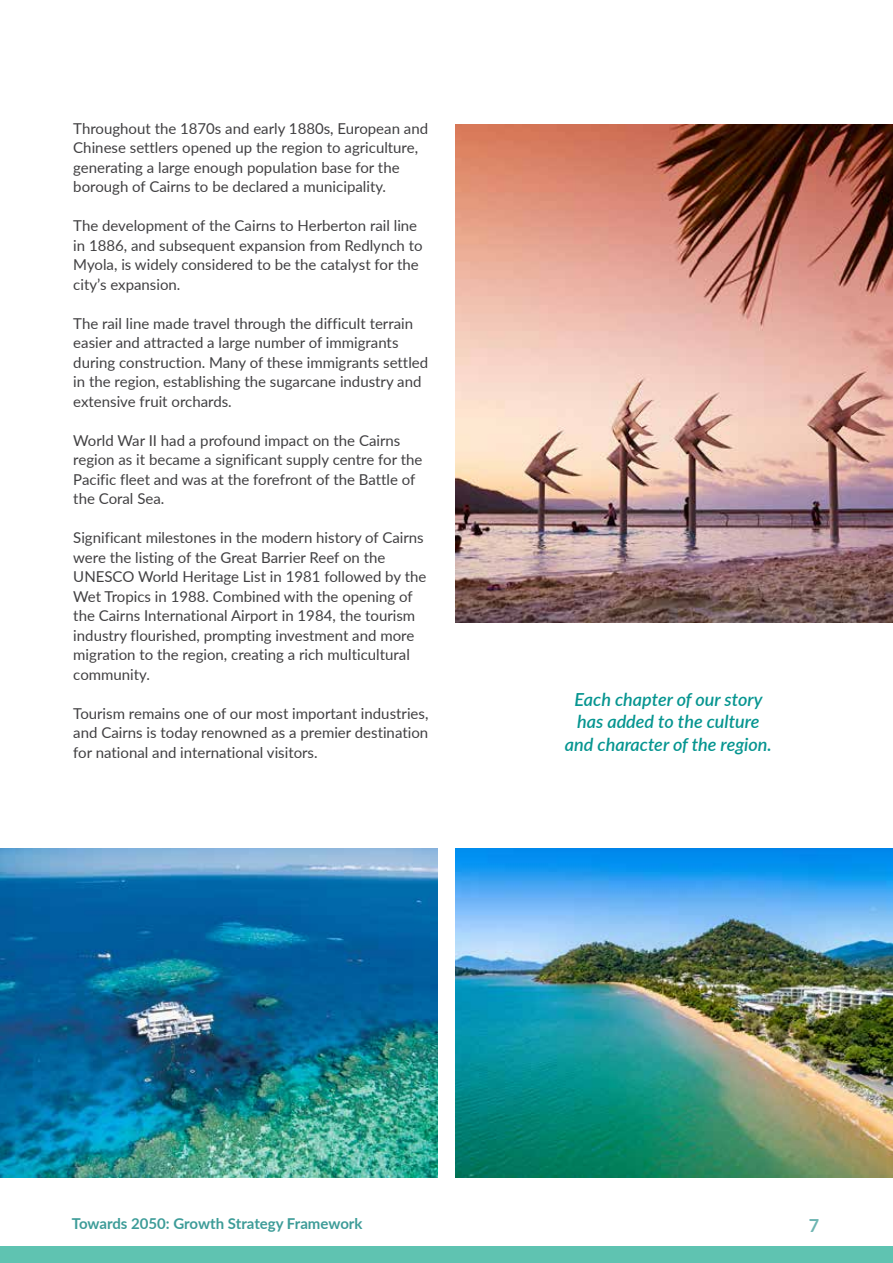
<style>
.page{position:relative;width:893px;height:1263px;background:#fff}
.page>*{position:absolute;margin:0;border:0;box-sizing:border-box;transform-origin:0 0}
.t1{font:italic 600 18px/22.5px "Lato";color:#069590;text-align:center}
.t2{font:700 18px "Lato";color:#3d9c98}
.t3{font:15px/19.5px "Lato";color:#414042}
.t4{font:700 15px "Lato";letter-spacing:-.005em;color:#3d9c98}
</style>
<div class="page">
<div style="left:0;top:1246px;width:893px;height:17px;background:#5fc3b1"></div>
<img style="left:0;top:848px;width:437px;height:330px">
<img style="left:455px;top:848px;width:438px;height:330px">
<img style="left:455px;top:125px;width:438px;height:497px">
<p class="t3" style="left:73px;top:118px;width:356px">Throughout the 1870s and early 1880s, European and Chinese settlers opened up the region to agriculture, generating a large enough population base for the borough of Cairns to be declared a municipality.</p>
<p class="t3" style="left:73px;top:215px;width:351px">The development of the Cairns to Herberton rail line in 1886, and subsequent expansion from Redlynch to Myola, is widely considered to be the catalyst for the city’s expansion.</p>
<p class="t3" style="left:73px;top:313px;width:356px">The rail line made travel through the difficult terrain easier and attracted a large number of immigrants during construction. Many of these immigrants settled in the region, establishing the sugarcane industry and extensive fruit orchards.</p>
<p class="t3" style="left:73px;top:430px;width:351px">World War II had a profound impact on the Cairns region as it became a significant supply centre for the Pacific fleet and was at the forefront of the Battle of the Coral Sea.</p>
<p class="t3" style="left:73px;top:527px;width:354px">Significant milestones in the modern history of Cairns were the listing of the Great Barrier Reef on the UNESCO World Heritage List in 1981 followed by the Wet Tropics in 1988. Combined with the opening of the Cairns International Airport in 1984, the tourism industry flourished, prompting investment and more migration to the region, creating a rich multicultural community.</p>
<p class="t3" style="left:73px;top:703px;width:357px;text-align:justify">Tourism remains one of our most important industries, and Cairns is today renowned as a premier destination for national and international visitors.</p>
<p class="t1" style="left:565px;top:687px;width:207px">Each chapter of our story has added to the culture and character of the region.</p>
<p class="t4" style="left:72px;top:1212px;width:292px">Towards 2050: Growth Strategy Framework</p>
<p class="t2" style="left:808px;top:1212px;width:12px">7</p>
</div>
